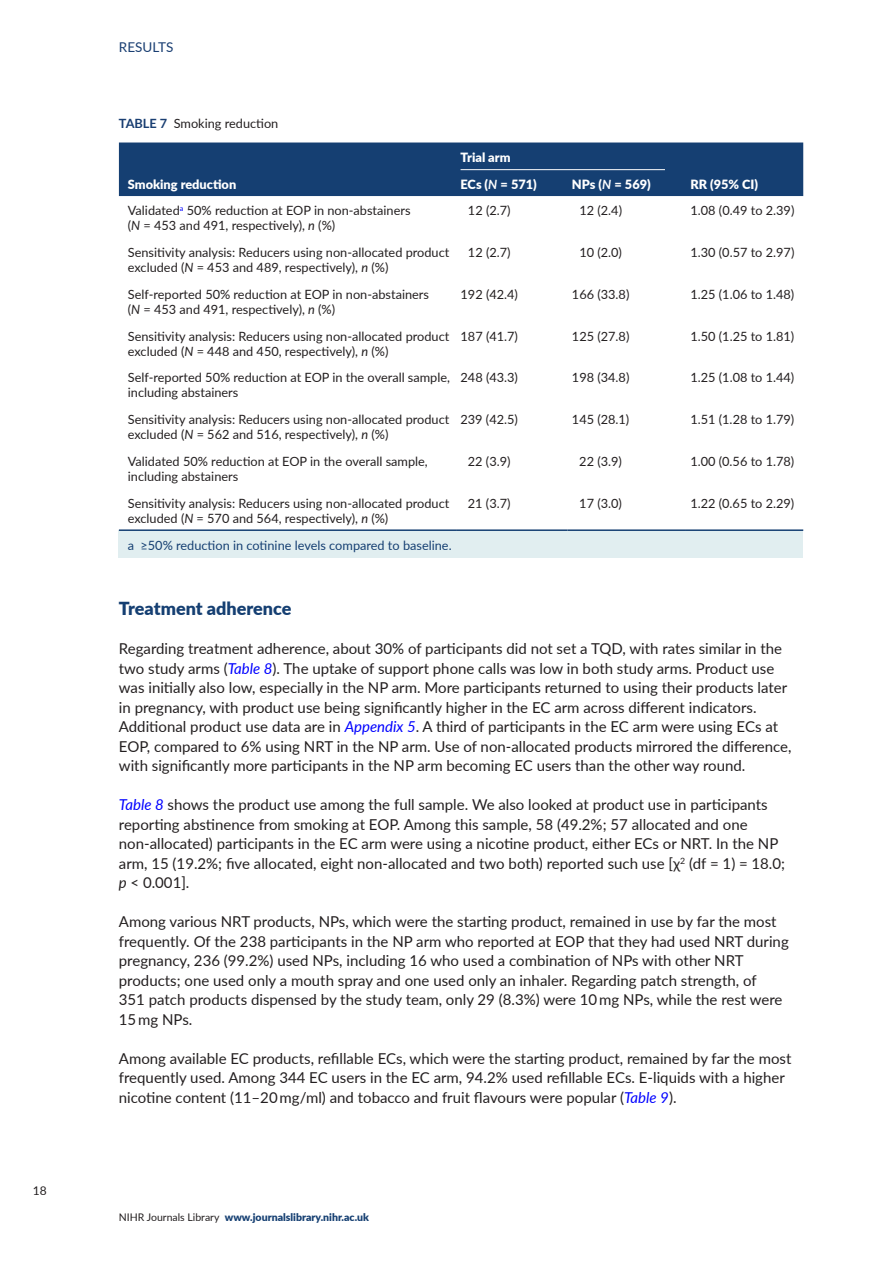
<style>
.page{position:relative;width:893px;height:1263px;background:#fff}
.page>*{position:absolute;margin:0;border:0;box-sizing:border-box;transform-origin:0 0}
.t1{font:900 18px "Lato";color:#153f72}
.t2{font:15px/19.5px "Lato";color:#231f20}
.t3{font:13.5px "Lato";color:#193e72}
.t4{font:12.75px/15px "Lato";color:#231f20}
.t5{font:900 12.75px "Lato";color:#fff}
.t6{font:12.75px "Lato";color:#153f72}
.t7{font:12px "Lato";color:#231f20}
.t8{font:900 10.5px "Lato";color:#153f72}
.s1{font-weight:700;color:#193e72}
.s2{font-weight:700;font-style:italic}
.s3{font-style:italic}
.s4{font-style:italic;color:#00f}
.s5{font-weight:400;color:#231f20}
</style>
<div class="page">
<div style="left:119px;top:530px;width:684px;height:28px;background:#e1eef0"></div>
<div style="left:119px;top:142px;width:684px;height:54px;background:#153f72"></div>
<hr style="left:119px;top:529px;width:337px;height:2px;background:#153f72">
<hr style="left:456px;top:529px;width:111px;height:2px;background:#153f72">
<hr style="left:567px;top:529px;width:119px;height:2px;background:#153f72">
<hr style="left:686px;top:529px;width:117px;height:2px;background:#153f72">
<hr style="left:461px;top:169px;width:204px;height:1px;background:#fff">
<p class="t7" style="left:33px;top:1182px;width:15px">18</p>
<p class="t3" style="left:119px;top:37px;width:17px">Results</p>
<p class="t4" style="left:119px;top:115px;width:161px"><span class="s1">TABLE 7</span> Smoking reduction</p>
<p class="t5" style="left:461px;top:148px;width:52px">Trial arm</p>
<p class="t5" style="left:128px;top:174px;width:110px">Smoking reduction</p>
<p class="t5" style="left:461px;top:174px;width:78px">ECs (<span class="s2">N</span> = 571)</p>
<p class="t5" style="left:572px;top:174px;width:80px">NPs (<span class="s2">N</span> = 569)</p>
<p class="t5" style="left:690px;top:174px;width:69px">RR (95% CI)</p>
<p class="t4" style="left:128px;top:203px;width:284px">Validated<sup>a</sup> 50% reduction at EOP in non-abstainers (<span class="s3">N</span> = 453 and 491, respectively), <span class="s3">n</span> (%)</p>
<p class="t4" style="left:468px;top:203px;width:44px">12 (2.7)</p>
<p class="t4" style="left:579px;top:203px;width:44px">12 (2.4)</p>
<p class="t4" style="left:690px;top:203px;width:105px">1.08 (0.49 to 2.39)</p>
<p class="t4" style="left:128px;top:244px;width:323px">Sensitivity analysis: Reducers using non-allocated product excluded (<span class="s3">N</span> = 453 and 489, respectively), <span class="s3">n</span> (%)</p>
<p class="t4" style="left:468px;top:244px;width:44px">12 (2.7)</p>
<p class="t4" style="left:579px;top:244px;width:44px">10 (2.0)</p>
<p class="t4" style="left:690px;top:244px;width:105px">1.30 (0.57 to 2.97)</p>
<p class="t4" style="left:128px;top:286px;width:303px">Self-reported 50% reduction at EOP in non-abstainers (<span class="s3">N</span> = 453 and 491, respectively), <span class="s3">n</span> (%)</p>
<p class="t4" style="left:461px;top:286px;width:59px">192 (42.4)</p>
<p class="t4" style="left:572px;top:286px;width:59px">166 (33.8)</p>
<p class="t4" style="left:690px;top:286px;width:105px">1.25 (1.06 to 1.48)</p>
<p class="t4" style="left:128px;top:328px;width:323px">Sensitivity analysis: Reducers using non-allocated product excluded (<span class="s3">N</span> = 448 and 450, respectively), <span class="s3">n</span> (%)</p>
<p class="t4" style="left:461px;top:328px;width:59px">187 (41.7)</p>
<p class="t4" style="left:572px;top:328px;width:59px">125 (27.8)</p>
<p class="t4" style="left:690px;top:328px;width:105px">1.50 (1.25 to 1.81)</p>
<p class="t4" style="left:128px;top:370px;width:324px">Self-reported 50% reduction at EOP in the overall sample, including abstainers</p>
<p class="t4" style="left:461px;top:370px;width:59px">248 (43.3)</p>
<p class="t4" style="left:572px;top:370px;width:59px">198 (34.8)</p>
<p class="t4" style="left:690px;top:370px;width:105px">1.25 (1.08 to 1.44)</p>
<p class="t4" style="left:128px;top:411px;width:323px">Sensitivity analysis: Reducers using non-allocated product excluded (<span class="s3">N</span> = 562 and 516, respectively), <span class="s3">n</span> (%)</p>
<p class="t4" style="left:460px;top:411px;width:59px">239 (42.5)</p>
<p class="t4" style="left:572px;top:411px;width:59px">145 (28.1)</p>
<p class="t4" style="left:690px;top:411px;width:105px">1.51 (1.28 to 1.79)</p>
<p class="t4" style="left:128px;top:453px;width:301px">Validated 50% reduction at EOP in the overall sample, including abstainers</p>
<p class="t4" style="left:468px;top:453px;width:44px">22 (3.9)</p>
<p class="t4" style="left:579px;top:453px;width:44px">22 (3.9)</p>
<p class="t4" style="left:690px;top:453px;width:105px">1.00 (0.56 to 1.78)</p>
<p class="t4" style="left:128px;top:495px;width:323px">Sensitivity analysis: Reducers using non-allocated product excluded (<span class="s3">N</span> = 570 and 564, respectively), <span class="s3">n</span> (%)</p>
<p class="t4" style="left:468px;top:495px;width:44px">21 (3.7)</p>
<p class="t4" style="left:579px;top:495px;width:44px">17 (3.0)</p>
<p class="t4" style="left:690px;top:495px;width:105px">1.22 (0.65 to 2.29)</p>
<p class="t6" style="left:128px;top:536px;width:325px">a ≥50% reduction in cotinine levels compared to baseline.</p>
<p class="t1" style="left:119px;top:595px;width:174px">Treatment adherence</p>
<p class="t2" style="left:119px;top:638px;width:674px">Regarding treatment adherence, about 30% of participants did not set a TQD, with rates similar in the two study arms (<span class="s4">Table 8</span>). The uptake of support phone calls was low in both study arms. Product use was initially also low, especially in the NP arm. More participants returned to using their products later in pregnancy, with product use being significantly higher in the EC arm across different indicators.<br>Additional product use data are in <span class="s4">Appendix 5</span>. A third of participants in the EC arm were using ECs at EOP, compared to 6% using NRT in the NP arm. Use of non-allocated products mirrored the difference, with significantly more participants in the NP arm becoming EC users than the other way round.</p>
<p class="t2" style="left:119px;top:794px;width:668px"><span class="s4">Table 8</span> shows the product use among the full sample. We also looked at product use in participants reporting abstinence from smoking at EOP. Among this sample, 58 (49.2%; 57 allocated and one non-allocated) participants in the EC arm were using a nicotine product, either ECs or NRT. In the NP arm, 15 (19.2%; five allocated, eight non-allocated and two both) reported such use [χ<sup>2</sup> (df = 1) = 18.0; <span class="s3">p</span> &lt; 0.001].</p>
<p class="t2" style="left:119px;top:911px;width:671px">Among various NRT products, NPs, which were the starting product, remained in use by far the most frequently. Of the 238 participants in the NP arm who reported at EOP that they had used NRT during pregnancy, 236 (99.2%) used NPs, including 16 who used a combination of NPs with other NRT products; one used only a mouth spray and one used only an inhaler. Regarding patch strength, of<br>351 patch products dispensed by the study team, only 29 (8.3%) were 10 mg NPs, while the rest were 15 mg NPs.</p>
<p class="t2" style="left:119px;top:1048px;width:674px">Among available EC products, refillable ECs, which were the starting product, remained by far the most frequently used. Among 344 EC users in the EC arm, 94.2% used refillable ECs. E-liquids with a higher nicotine content (11–20 mg/ml) and tobacco and fruit flavours were popular (<span class="s4">Table 9</span>).</p>
<p class="t8" style="left:119px;top:1209px;width:252px"><span class="s5">NIHR Journals Library</span> www.journalslibrary.nihr.ac.uk</p>
</div>
